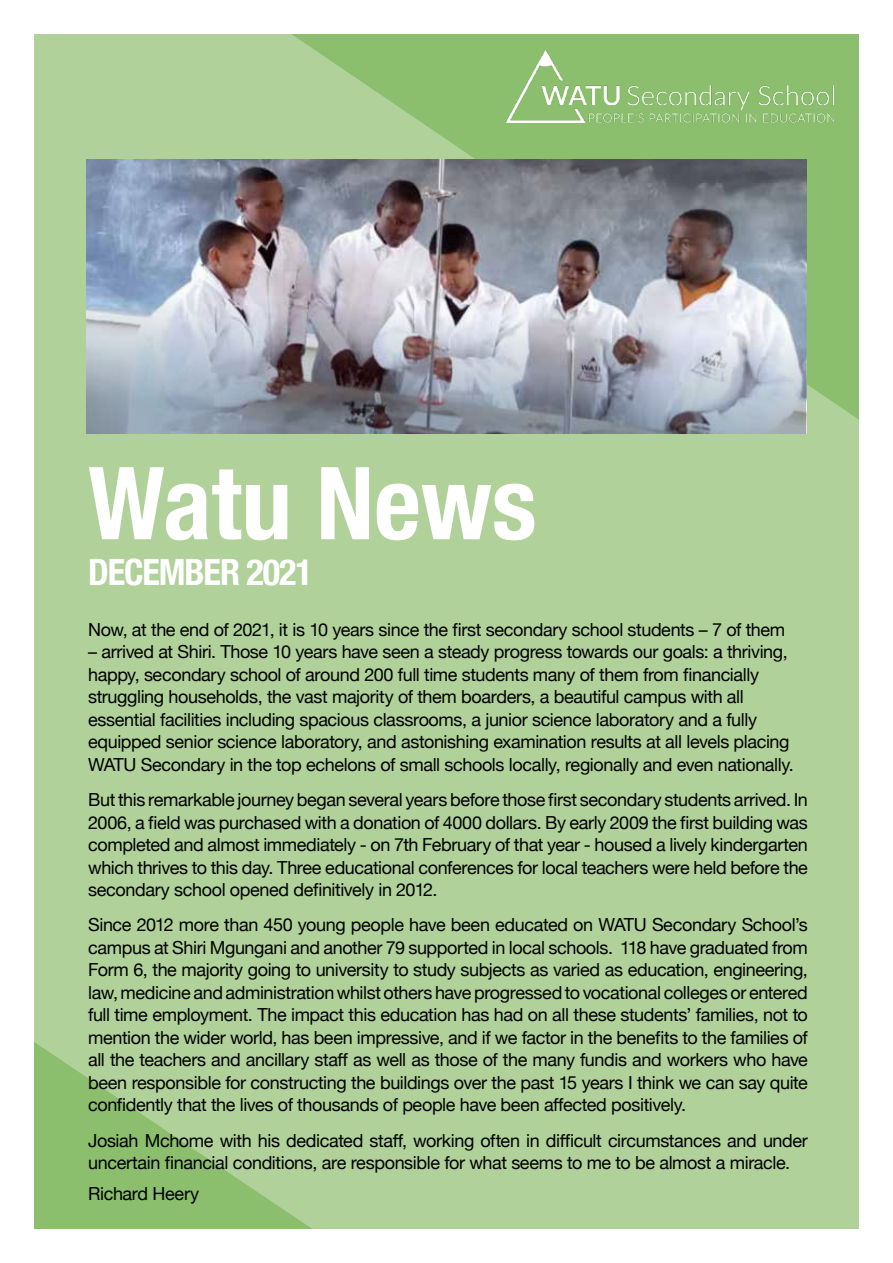
<style>
.page{position:relative;width:893px;height:1263px;background:#fff}
.page>*{position:absolute;margin:0;border:0;box-sizing:border-box;transform-origin:0 0}
.t1{font:700 condensed 100.95px "Helvetica Neue";color:#fff}
.t2{font:700 condensed 36.15px "Helvetica Neue";letter-spacing:-.03em;color:#fff}
.t3{font:18px/22.5px "Helvetica Neue";letter-spacing:-.02em;color:#000}
</style>
<div class="page">
<div style="left:34px;top:34px;width:825px;height:1195px;background:#b0d199"></div>
<svg style="left:34px;top:1042px;width:278px;height:187px;fill:#8cbe6f"></svg>
<svg style="left:292px;top:34px;width:567px;height:386px;fill:#8bbe6d"></svg>
<img style="left:503px;top:48px;width:336px;height:80px">
<img style="left:87px;top:159px;width:719px;height:52px">
<img style="left:87px;top:211px;width:719px;height:223px">
<h1 class="t1" style="left:88px;top:419px;width:450px">Watu News</h1>
<h2 class="t2" style="left:88px;top:542px;width:226px">DECEMBER 2021</h2>
<p class="t3" style="left:88px;top:619px;width:699px">Now, at the end of 2021, it is 10 years since the first secondary school students – 7 of them</p>
<p class="t3" style="left:88px;top:642px;width:707px">– arrived at Shiri. Those 10 years have seen a steady progress towards our goals: a thriving, happy, secondary school of around 200 full time students many of them from financially struggling households, the vast majority of them boarders, a beautiful campus with all essential facilities including spacious classrooms, a junior science laboratory and a fully equipped senior science laboratory, and astonishing examination results at all levels placing WATU Secondary in the top echelons of small schools locally, regionally and even nationally.</p>
<p class="t3" style="left:88px;top:789px;width:721px;text-align:justify">But this remarkable journey began several years before those first secondary students arrived. In 2006, a field was purchased with a donation of 4000 dollars. By early 2009 the first building was completed and almost immediately - on 7th February of that year - housed a lively kindergarten which thrives to this day. Three educational conferences for local teachers were held before the secondary school opened definitively in 2012.</p>
<p class="t3" style="left:88px;top:915px;width:721px;text-align:justify">Since 2012 more than 450 young people have been educated on WATU Secondary School’s campus at Shiri Mgungani and another 79 supported in local schools. 118 have graduated from Form 6, the majority going to university to study subjects as varied as education, engineering, law, medicine and administration whilst others have progressed to vocational colleges or entered full time employment. The impact this education has had on all these students’ families, not to mention the wider world, has been impressive, and if we factor in the benefits to the families of all the teachers and ancillary staff as well as those of the many fundis and workers who have been responsible for constructing the buildings over the past 15 years I think we can say quite confidently that the lives of thousands of people have been affected positively.</p>
<p class="t3" style="left:88px;top:1130px;width:721px">Josiah Mchome with his dedicated staff, working often in difficult circumstances and under uncertain financial conditions, are responsible for what seems to me to be almost a miracle.</p>
<p class="t3" style="left:88px;top:1183px;width:113px">Richard Heery</p>
</div>
